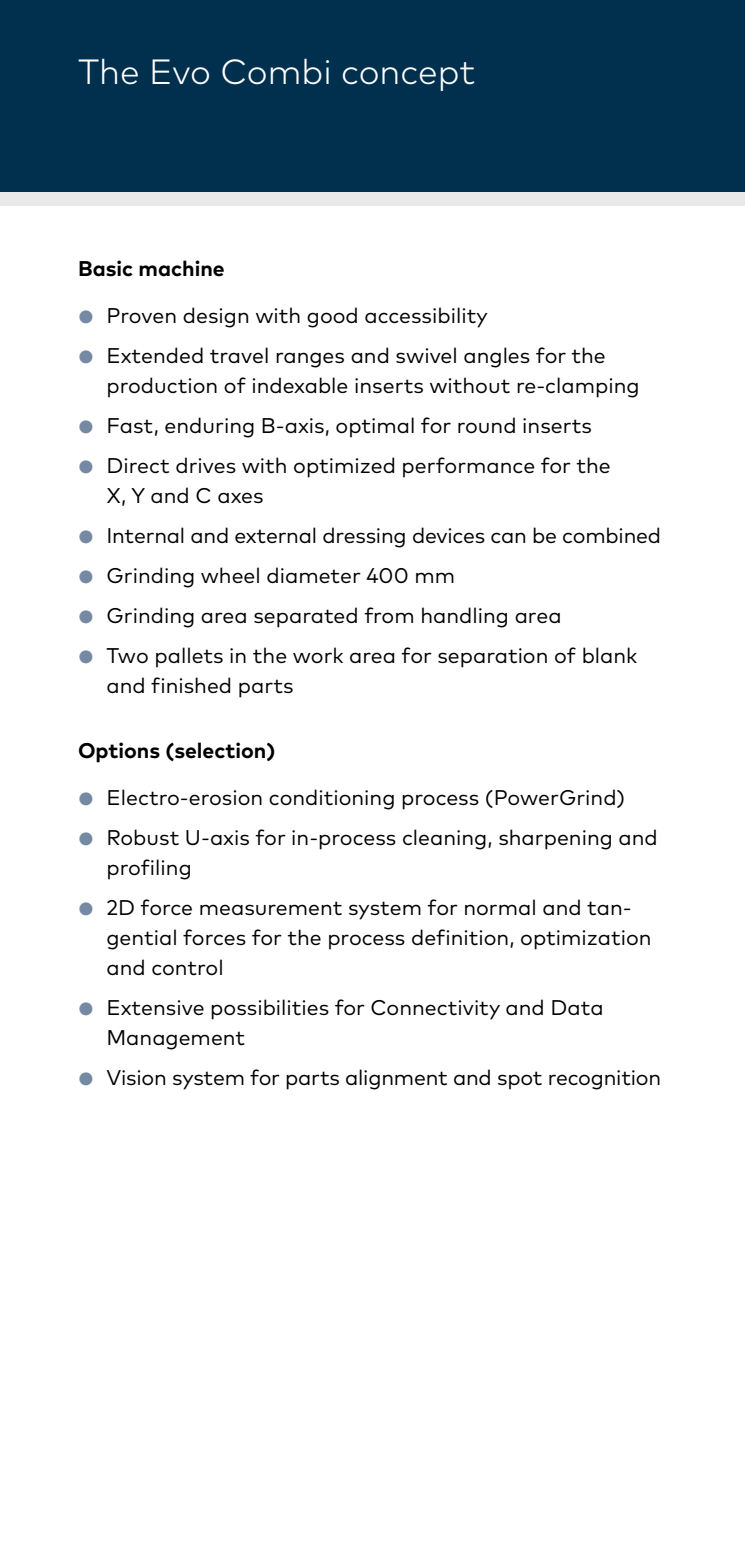
<style>
.page{position:relative;width:745px;height:1560px;background:#fff}
.page>*{position:absolute;margin:0;border:0;box-sizing:border-box;transform-origin:0 0}
.t1{font:300 35px "Mark OT";color:#fff}
.t2{font:21.25px/30px "Mark OT";color:#000}
.t3{font:700 21.25px "Mark OT";color:#000}
.s1{font-size:17.5px;color:#7689a2}
</style>
<div class="page">
<div style="left:0;top:191px;width:744px;height:15px;background:#e9e9ea"></div>
<div style="left:0;top:0;width:744px;height:191px;background:#01304e"></div>
<h1 class="t1" style="left:78px;top:51px;width:398px">The Evo Combi concept</h1>
<p class="t3" style="left:78px;top:254px;width:148px">Basic machine</p>
<p class="t2" style="left:78px;top:300px;width:411px"><span class="s1">●</span> Proven design with good accessibility</p>
<p class="t2" style="left:106px;top:340px;width:534px;text-indent:-28px"><span class="s1">●</span> Extended travel ranges and swivel angles for the production of indexable inserts without re-clamping</p>
<p class="t2" style="left:78px;top:410px;width:515px"><span class="s1">●</span> Fast, enduring B-axis, optimal for round inserts</p>
<p class="t2" style="left:106px;top:450px;width:505px;text-indent:-28px"><span class="s1">●</span> Direct drives with optimized performance for the<br>X, Y and C axes</p>
<p class="t2" style="left:78px;top:520px;width:584px"><span class="s1">●</span> Internal and external dressing devices can be combined</p>
<p class="t2" style="left:78px;top:560px;width:378px"><span class="s1">●</span> Grinding wheel diameter 400 mm</p>
<p class="t2" style="left:78px;top:600px;width:484px"><span class="s1">●</span> Grinding area separated from handling area</p>
<p class="t2" style="left:106px;top:640px;width:532px;text-indent:-28px"><span class="s1">●</span> Two pallets in the work area for separation of blank and finished parts</p>
<p class="t3" style="left:78px;top:736px;width:199px">Options (selection)</p>
<p class="t2" style="left:78px;top:782px;width:548px"><span class="s1">●</span> Electro-erosion conditioning process (PowerGrind)</p>
<p class="t2" style="left:106px;top:822px;width:552px;text-indent:-28px"><span class="s1">●</span> Robust U-axis for in-process cleaning, sharpening and profiling</p>
<p class="t2" style="left:106px;top:892px;width:546px;text-indent:-28px"><span class="s1">●</span> 2D force measurement system for normal and tan&shy;gential forces for the process definition, optimization and control</p>
<p class="t2" style="left:106px;top:992px;width:498px;text-indent:-28px"><span class="s1">●</span> Extensive possibilities for Connectivity and Data<br>Management</p>
<p class="t2" style="left:78px;top:1062px;width:584px"><span class="s1">●</span> Vision system for parts alignment and spot recognition</p>
</div>
